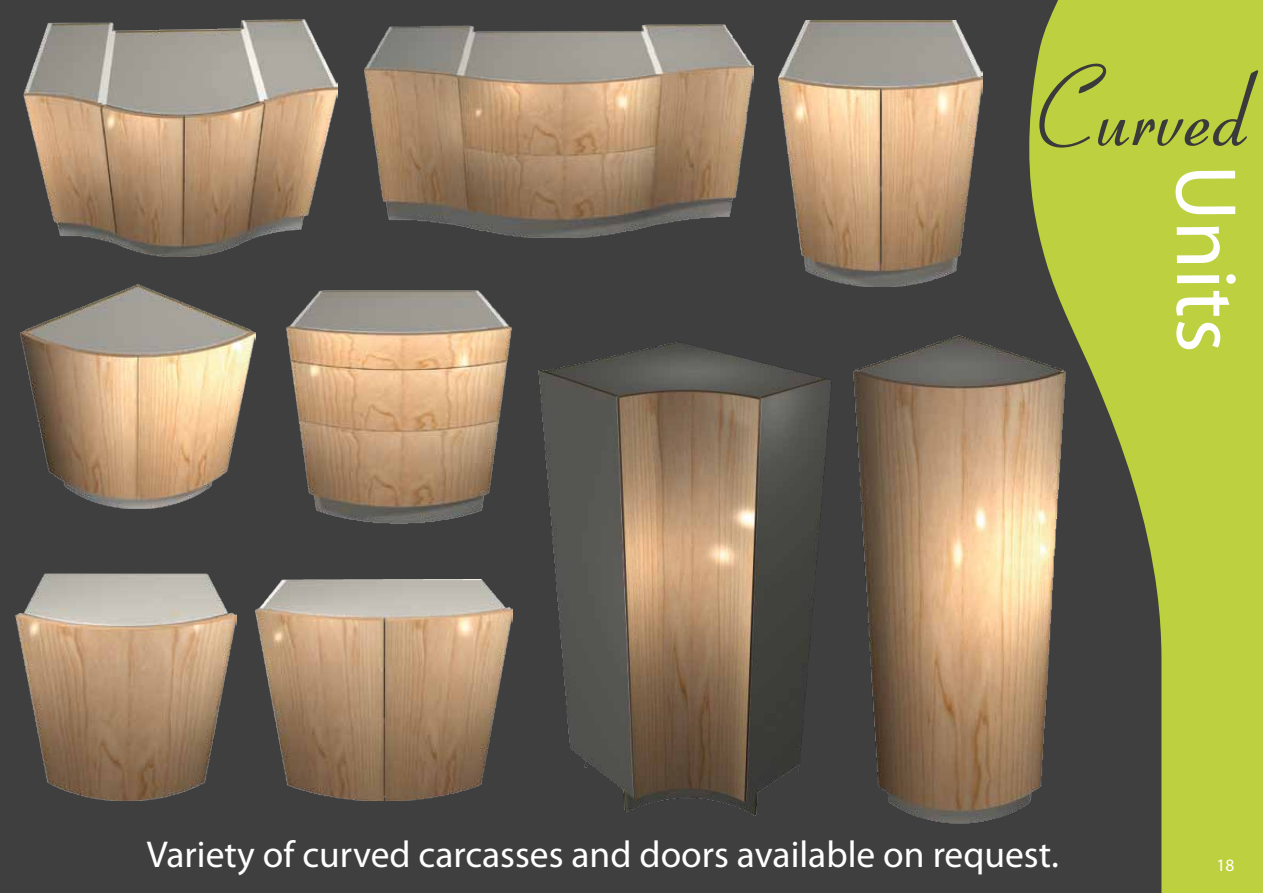
<style>
.page{position:relative;width:1263px;height:893px;background:#3f3f3f}
.page>*{position:absolute;margin:0;border:0;box-sizing:border-box;transform-origin:0 0}
.t1{font:109.5px "Coronet";color:#3a3a3a}
.t2{font:87px "Myriad Pro";letter-spacing:-.005em;color:#fff}
.t3{font:37.5px "Myriad Pro";color:#fff}
.t4{font:17.4px "Myriad Pro";color:#fff}
</style>
<div class="page">
<svg style="left:1029px;top:0;width:234px;height:893px;fill:#bdd140"></svg>
<img style="left:23px;top:19px;width:314px;height:238px">
<img style="left:364px;top:25px;width:389px;height:212px">
<img style="left:21px;top:285px;width:234px;height:223px">
<img style="left:779px;top:21px;width:203px;height:266px">
<img style="left:854px;top:335px;width:212px;height:488px">
<img style="left:16px;top:574px;width:221px;height:227px">
<img style="left:256px;top:580px;width:256px;height:221px">
<img style="left:286px;top:291px;width:226px;height:233px">
<img style="left:538px;top:342px;width:294px;height:474px">
<h1 class="t1" style="left:1022px;top:41px;width:215px">Curved</h1>
<h2 class="t2" style="left:1260px;top:165px;width:190px;rotate:90deg">Units</h2>
<p class="t3" style="left:147px;top:831px;width:913px">Variety of curved carcasses and doors available on request.</p>
<p class="t4" style="left:1216px;top:854px;width:19px">18</p>
</div>
